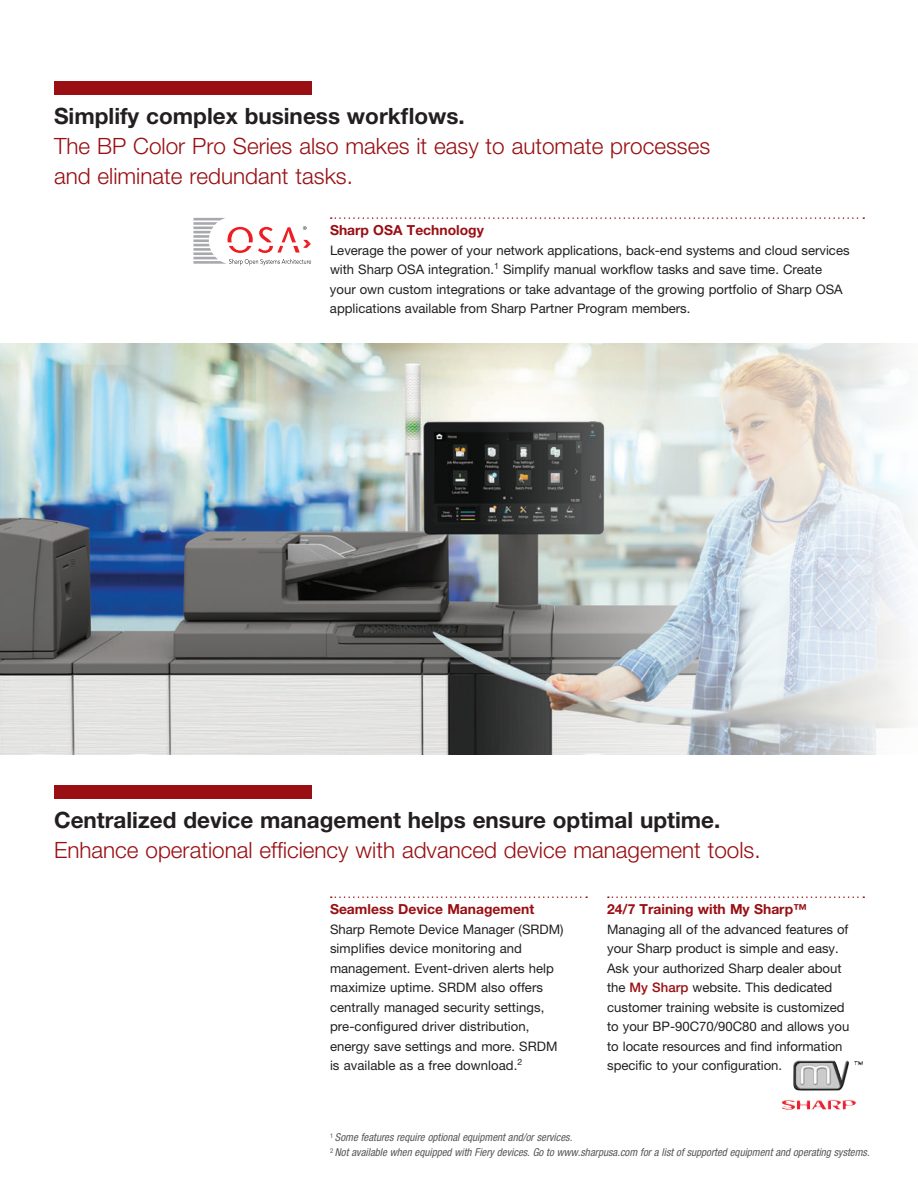
<style>
.page{position:relative;width:918px;height:1188px;background:#fff}
.page>*{position:absolute;margin:0;border:0;box-sizing:border-box;transform-origin:0 0}
.t1{font:300 22.5px/30px "Helvetica Neue LT Std";color:#990f13}
.t2{font:700 22.5px "Helvetica Neue LT Std";color:#231f20}
.t3{font:700 13.8px "Helvetica Neue LT Std";color:#990f13}
.t4{font:13.2px/19.5px "Helvetica Neue LT Std";color:#231f20}
.t5{font:italic condensed 10.8px/15px "Helvetica Neue LT Std";color:#57585a}
.s1{font-weight:500;color:#990f13}
</style>
<div class="page">
<svg style="left:331px;top:896px;width:256px;height:2px"></svg>
<svg style="left:608px;top:896px;width:256px;height:2px"></svg>
<div style="left:54px;top:81px;width:258px;height:13px;background:#990f13"></div>
<div style="left:54px;top:785px;width:258px;height:14px;background:#990f13"></div>
<img style="left:0;top:343px;width:911px;height:412px">
<img style="left:781px;top:1060px;width:82px;height:50px">
<svg style="left:331px;top:217px;width:533px;height:2px"></svg>
<svg style="left:193px;top:218px;width:118px;height:48px"></svg>
<h1 class="t2" style="left:54px;top:102px;width:412px">Simplify complex business workflows.</h1>
<h1 class="t1" style="left:54px;top:131px;width:658px">The BP Color Pro Series also makes it easy to automate processes and eliminate redundant tasks.</h1>
<p class="t3" style="left:330px;top:222px;width:155px">Sharp OSA Technology</p>
<p class="t4" style="left:330px;top:240px;width:521px">Leverage the power of your network applications, back-end systems and cloud services with Sharp OSA integration.<sup>1</sup> Simplify manual workflow tasks and save time. Create your own custom integrations or take advantage of the growing portfolio of Sharp OSA applications available from Sharp Partner Program members.</p>
<h1 class="t2" style="left:54px;top:806px;width:668px">Centralized device management helps ensure optimal uptime.</h1>
<h1 class="t1" style="left:54px;top:835px;width:708px">Enhance operational efficiency with advanced device management tools.</h1>
<p class="t3" style="left:330px;top:901px;width:206px">Seamless Device Management</p>
<p class="t4" style="left:330px;top:919px;width:235px">Sharp Remote Device Manager (SRDM) simplifies device monitoring and management. Event-driven alerts help maximize uptime. SRDM also offers centrally managed security settings, pre-configured driver distribution, energy save settings and more. SRDM is available as a free download.<sup>2</sup></p>
<p class="t3" style="left:607px;top:901px;width:201px">24/7 Training with My Sharp™</p>
<p class="t4" style="left:607px;top:919px;width:244px">Managing all of the advanced features of your Sharp product is simple and easy.<br>Ask your authorized Sharp dealer about the <span class="s1">My Sharp</span> website. This dedicated customer training website is customized to your BP-90C70/90C80 and allows you to locate resources and find information specific to your configuration.</p>
<p class="t5" style="left:330px;top:1130px;width:541px"><sup>1</sup> Some features require optional equipment and/or services.<br><sup>2</sup> Not available when equipped with Fiery devices. Go to www.sharpusa.com for a list of supported equipment and operating systems.</p>
</div>
